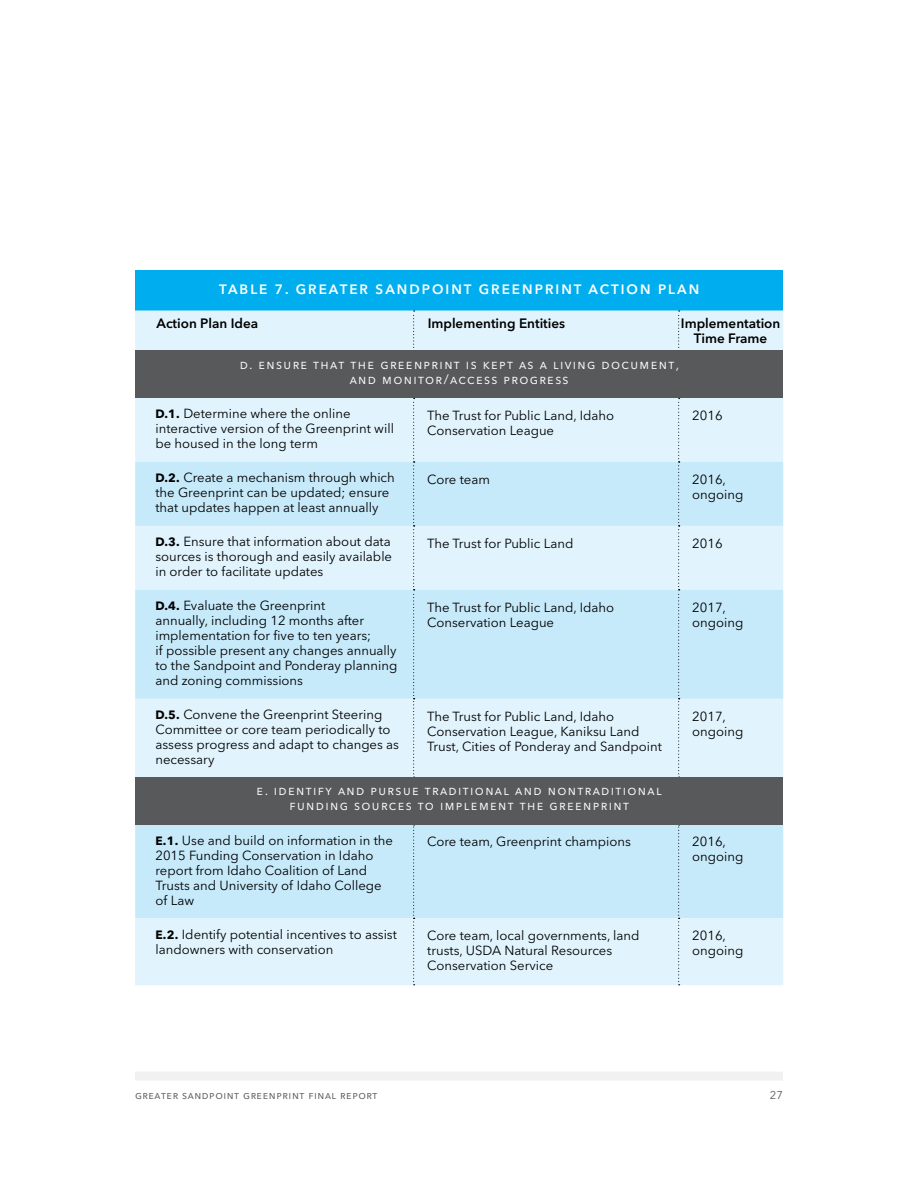
<style>
.page{position:relative;width:918px;height:1188px;background:#fff}
.page>*{position:absolute;margin:0;border:0;box-sizing:border-box;transform-origin:0 0}
.t1{font:13.5px/15px "Avenir Next LT Pro";letter-spacing:.1em;color:#fff;text-align:center}
.t2{font:600 13.5px/14.2px "Avenir Next LT Pro";color:#000;text-align:center}
.t3{font:600 13.5px "Avenir Next LT Pro";letter-spacing:.15em;color:#fff}
.t4{font:13.2px/15px "Avenir Next LT Pro";color:#000}
.t5{font:11.25px "Avenir Next LT Pro";letter-spacing:.05em;color:#58595b}
.s1{font-weight:700;font-size:12px}
</style>
<div class="page">
<div style="left:135px;top:1072px;width:648px;height:9px;background:#f1f1f2"></div>
<div style="left:135px;top:398px;width:648px;height:379px;background:#e1f4fd"></div>
<svg style="left:135px;top:462px;width:648px;height:237px;background:#ceecfb"></svg>
<svg style="left:413px;top:398px;width:2px;height:379px"></svg>
<svg style="left:678px;top:398px;width:2px;height:379px"></svg>
<svg style="left:135px;top:824px;width:648px;height:161px;background:#d0edfa"></svg>
<div style="left:135px;top:270px;width:648px;height:40px;background:#00aeef"></div>
<div style="left:135px;top:310px;width:648px;height:41px;background:#e1f4fd"></div>
<div style="left:135px;top:351px;width:648px;height:47px;background:#58595b"></div>
<div style="left:135px;top:777px;width:648px;height:47px;background:#58595b"></div>
<p class="t3" style="left:219px;top:281px;width:482px">TABLE 7. GREATER SANDPOINT GREENPRINT ACTION PLAN</p>
<p class="t2" style="left:428px;top:316px;width:139px">Implementing Entities</p>
<p class="t2" style="left:681px;top:316px;width:101px">Implementation<br>Time Frame</p>
<p class="t2" style="left:157px;top:316px;width:103px">Action Plan Idea</p>
<p class="t1" style="left:240px;top:357px;width:441px">d. ensure that the greenprint is kept as a living document, and monitor/access progress</p>
<p class="t4" style="left:155px;top:406px;width:240px"><span class="s1">D.1.</span> Determine where the online interactive version of the Greenprint will be housed in the long term</p>
<p class="t4" style="left:427px;top:408px;width:189px">The Trust for Public Land, Idaho<br>Conservation League</p>
<p class="t4" style="left:692px;top:408px;width:32px">2016</p>
<p class="t4" style="left:155px;top:470px;width:241px"><span class="s1">D.2.</span> Create a mechanism through which the Greenprint can be updated; ensure that updates happen at least annually</p>
<p class="t4" style="left:427px;top:472px;width:64px">Core team</p>
<p class="t4" style="left:692px;top:472px;width:53px">2016, ongoing</p>
<p class="t4" style="left:155px;top:534px;width:238px;text-align:justify"><span class="s1">D.3.</span> Ensure that information about data sources is thorough and easily available in order to facilitate updates</p>
<p class="t4" style="left:427px;top:536px;width:148px">The Trust for Public Land</p>
<p class="t4" style="left:692px;top:536px;width:32px">2016</p>
<p class="t4" style="left:155px;top:598px;width:243px"><span class="s1">D.4.</span> Evaluate the Greenprint<br>annually, including 12 months after implementation for five to ten years;<br>if possible present any changes annually to the Sandpoint and Ponderay planning and zoning commissions</p>
<p class="t4" style="left:427px;top:600px;width:189px">The Trust for Public Land, Idaho<br>Conservation League</p>
<p class="t4" style="left:692px;top:600px;width:53px">2017, ongoing</p>
<p class="t4" style="left:155px;top:707px;width:245px"><span class="s1">D.5.</span> Convene the Greenprint Steering<br>Committee or core team periodically to assess progress and adapt to changes as necessary</p>
<p class="t4" style="left:427px;top:709px;width:236px">The Trust for Public Land, Idaho<br>Conservation League, Kaniksu Land<br>Trust, Cities of Ponderay and Sandpoint</p>
<p class="t4" style="left:692px;top:709px;width:53px">2017, ongoing</p>
<p class="t1" style="left:257px;top:783px;width:407px">e. identify and pursue traditional and nontraditional funding sources to implement the greenprint</p>
<p class="t4" style="left:155px;top:833px;width:239px"><span class="s1">E.1.</span> Use and build on information in the<br>2015 Funding Conservation in Idaho report from Idaho Coalition of Land<br>Trusts and University of Idaho College of Law</p>
<p class="t4" style="left:427px;top:834px;width:205px">Core team, Greenprint champions</p>
<p class="t4" style="left:692px;top:834px;width:53px">2016, ongoing</p>
<p class="t4" style="left:155px;top:927px;width:243px"><span class="s1">E.2.</span> Identify potential incentives to assist landowners with conservation</p>
<p class="t4" style="left:427px;top:928px;width:214px">Core team, local governments, land trusts, USDA Natural Resources<br>Conservation Service</p>
<p class="t4" style="left:692px;top:928px;width:53px">2016, ongoing</p>
<p class="t5" style="left:135px;top:1088px;width:244px">greater sandpoint greenprint final report</p>
<p class="t5" style="left:770px;top:1088px;width:15px">27</p>
</div>
